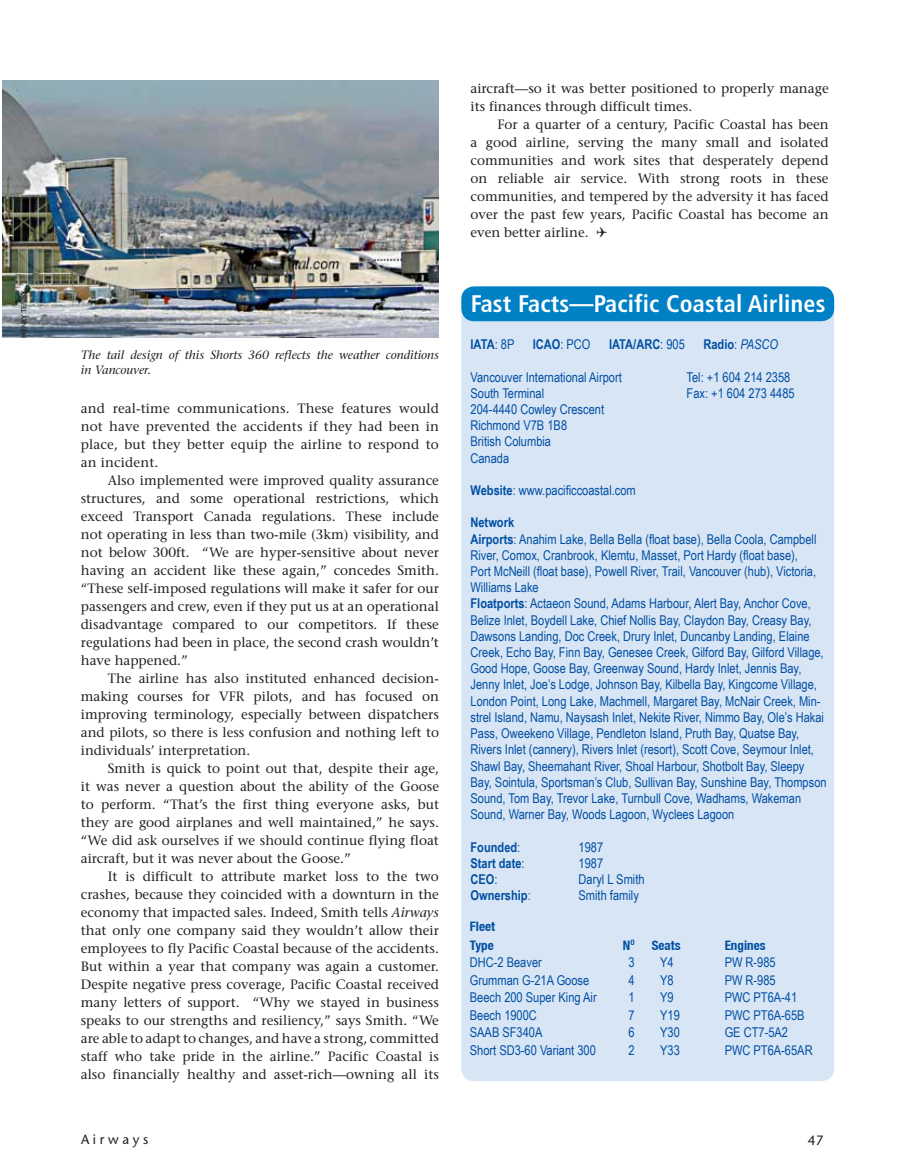
<style>
.page{position:relative;width:905px;height:1175px;background:#fff}
.page>*{position:absolute;margin:0;border:0;box-sizing:border-box;transform-origin:0 0}
.t1{font:700 condensed 24px "Frutiger";letter-spacing:.01em;color:#fff}
.t2{font:13.5px/18px "Stone Serif";color:#231f20;text-align:justify}
.t3{font:13.5px/16.2px "Arial Narrow";color:#004fa3}
.t4{font:700 13.5px "Arial Narrow";color:#004fa3}
.t5{font:13.5px "Stone Sans";letter-spacing:.27em;color:#231f20}
.t6{font:700 condensed 13.05px/18.5px "Helvetica Neue LT";color:#004fa3}
.t7{font:italic 12px/14.4px "Stone Serif";color:#231f20}
.t8{font:7.5px "Gill Sans";color:#231f20}
.s1{font-style:italic}
.s2{font-weight:400}
.s3{font-weight:400;font-style:italic}
.s4{font-weight:700}
</style>
<div class="page">
<div style="left:461px;top:286px;width:373px;height:795px;background:#d8e5f5;border-radius:13px"></div>
<div style="left:461px;top:286px;width:373px;height:35px;background:#0081c6;border-radius:13px"></div>
<img style="left:2px;top:81px;width:437px;height:256px">
<p class="t8" style="left:20px;top:337px;width:49px;rotate:-90deg">HENRY TENBY</p>
<p class="t7" style="left:81px;top:348px;width:359px">The tail design of this Shorts 360 reflects the weather conditions in Vancouver.</p>
<p class="t2" style="left:81px;top:399px;width:359px">and real-time communications. These features would not have prevented the accidents if they had been in place, but they better equip the airline to respond to an incident.</p>
<p class="t2" style="left:81px;top:471px;width:360px;text-indent:27px">Also implemented were improved quality assurance structures, and some operational restrictions, which exceed Transport Canada regulations. These include not operating in less than two-mile (3km) visibility, and not below 300ft. “We are hyper-sensitive about never having an accident like these again,” concedes Smith. “These self-imposed regulations will make it safer for our passengers and crew, even if they put us at an operational disadvantage compared to our competitors. If these regulations had been in place, the second crash wouldn’t have happened.”</p>
<p class="t2" style="left:81px;top:669px;width:359px;text-indent:27px">The airline has also instituted enhanced decision&shy;making courses for VFR pilots, and has focused on improving terminology, especially between dispatchers and pilots, so there is less confusion and nothing left to individuals’ interpretation.</p>
<p class="t2" style="left:81px;top:759px;width:360px;text-indent:27px">Smith is quick to point out that, despite their age, it was never a question about the ability of the Goose to perform. “That’s the first thing everyone asks, but they are good airplanes and well maintained,” he says. “We did ask ourselves if we should continue flying float aircraft, but it was never about the Goose.”</p>
<p class="t2" style="left:81px;top:867px;width:359px;text-indent:27px">It is difficult to attribute market loss to the two crashes, because they coincided with a downturn in the economy that impacted sales. Indeed, Smith tells <span class="s1">Airways </span>that only one company said they wouldn’t allow their employees to fly Pacific Coastal because of the accidents.<br>But within a year that company was again a customer.<br>Despite negative press coverage, Pacific Coastal received many letters of support. “Why we stayed in business speaks to our strengths and resiliency,” says Smith. “We are able to adapt to changes, and have a strong, committed staff who take pride in the airline.” Pacific Coastal is also financially healthy and asset-rich—owning all its</p>
<p class="t2" style="left:470px;top:79px;width:359px">aircraft—so it was better positioned to properly manage its finances through difficult times.</p>
<p class="t2" style="left:470px;top:115px;width:359px;text-indent:27px">For a quarter of a century, Pacific Coastal has been a good airline, serving the many small and isolated communities and work sites that desperately depend on reliable air service. With strong roots in these communities, and tempered by the adversity it has faced over the past few years, Pacific Coastal has become an even better airline. ✈</p>
<h1 class="t1" style="left:470px;top:290px;width:356px">Fast Facts—Pacific Coastal Airlines</h1>
<p class="t4" style="left:470px;top:334px;width:45px">IATA<span class="s2">: 8P</span></p>
<p class="t4" style="left:532px;top:334px;width:59px">ICAO<span class="s2">: PCO</span></p>
<p class="t4" style="left:609px;top:334px;width:77px">IATA/ARC<span class="s2">: 905</span></p>
<p class="t4" style="left:703px;top:334px;width:76px">Radio<span class="s2">:</span> <span class="s3">PASCO</span></p>
<p class="t3" style="left:470px;top:368px;width:153px">Vancouver International Airport</p>
<p class="t3" style="left:686px;top:368px;width:105px">Tel: +1 604 214 2358</p>
<p class="t3" style="left:470px;top:384px;width:75px">South Terminal</p>
<p class="t3" style="left:686px;top:384px;width:110px">Fax: +1 604 273 4485</p>
<p class="t3" style="left:470px;top:400px;width:135px">204-4440 Cowley Crescent<br>Richmond V7B 1B8<br>British Columbia<br>Canada</p>
<p class="t3" style="left:470px;top:481px;width:167px"><span class="s4">Website</span>: www.pacificcoastal.com</p>
<p class="t3" style="left:470px;top:514px;width:357px"><span class="s4">Network<br>Airports</span>: Anahim Lake, Bella Bella (float base), Bella Coola, Campbell River, Comox, Cranbrook, Klemtu, Masset, Port Hardy (float base),<br>Port McNeill (float base), Powell River, Trail, Vancouver (hub), Victoria, Williams Lake<br><span class="s4">Floatports</span>: Actaeon Sound, Adams Harbour, Alert Bay, Anchor Cove, Belize Inlet, Boydell Lake, Chief Nollis Bay, Claydon Bay, Creasy Bay, Dawsons Landing, Doc Creek, Drury Inlet, Duncanby Landing, Elaine Creek, Echo Bay, Finn Bay, Genesee Creek, Gilford Bay, Gilford Village, Good Hope, Goose Bay, Greenway Sound, Hardy Inlet, Jennis Bay, Jenny Inlet, Joe’s Lodge, Johnson Bay, Kilbella Bay, Kingcome Village, London Point, Long Lake, Machmell, Margaret Bay, McNair Creek, Min&shy;strel Island, Namu, Naysash Inlet, Nekite River, Nimmo Bay, Ole’s Hakai Pass, Oweekeno Village, Pendleton Island, Pruth Bay, Quatse Bay, Rivers Inlet (cannery), Rivers Inlet (resort), Scott Cove, Seymour Inlet, Shawl Bay, Sheemahant River, Shoal Harbour, Shotbolt Bay, Sleepy Bay, Sointula, Sportsman’s Club, Sullivan Bay, Sunshine Bay, Thompson Sound, Tom Bay, Trevor Lake, Turnbull Cove, Wadhams, Wakeman Sound, Warner Bay, Woods Lagoon, Wyclees Lagoon</p>
<p class="t4" style="left:470px;top:836px;width:51px">Founded<span class="s2">:</span></p>
<p class="t3" style="left:578px;top:838px;width:26px">1987</p>
<p class="t4" style="left:470px;top:852px;width:56px">Start date<span class="s2">:</span></p>
<p class="t3" style="left:578px;top:854px;width:26px">1987</p>
<p class="t4" style="left:470px;top:869px;width:29px">CEO<span class="s2">:</span></p>
<p class="t3" style="left:578px;top:870px;width:68px">Daryl L Smith</p>
<p class="t4" style="left:470px;top:885px;width:62px">Ownership<span class="s2">:</span></p>
<p class="t3" style="left:578px;top:886px;width:62px">Smith family</p>
<p class="t6" style="left:470px;top:917px;width:27px">Fleet<br>Type</p>
<p class="t6" style="left:623px;top:935px;width:13px">N<sup>O</sup></p>
<p class="t6" style="left:651px;top:935px;width:30px">Seats</p>
<p class="t6" style="left:724px;top:935px;width:42px">Engines</p>
<p class="t3" style="left:470px;top:954px;width:73px">DHC-2 Beaver</p>
<p class="t3" style="left:628px;top:954px;width:8px">3</p>
<p class="t3" style="left:660px;top:954px;width:15px">Y4</p>
<p class="t3" style="left:724px;top:954px;width:53px">PW R-985</p>
<p class="t3" style="left:470px;top:971px;width:121px">Grumman G-21A Goose</p>
<p class="t3" style="left:628px;top:971px;width:8px">4</p>
<p class="t3" style="left:660px;top:971px;width:15px">Y8</p>
<p class="t3" style="left:724px;top:971px;width:53px">PW R-985</p>
<p class="t3" style="left:470px;top:988px;width:128px">Beech 200 Super King Air</p>
<p class="t3" style="left:628px;top:988px;width:8px">1</p>
<p class="t3" style="left:660px;top:988px;width:15px">Y9</p>
<p class="t3" style="left:724px;top:988px;width:74px">PWC PT6A-41</p>
<p class="t3" style="left:470px;top:1006px;width:69px">Beech 1900C</p>
<p class="t3" style="left:628px;top:1006px;width:8px">7</p>
<p class="t3" style="left:660px;top:1006px;width:21px">Y19</p>
<p class="t3" style="left:724px;top:1006px;width:81px">PWC PT6A-65B</p>
<p class="t3" style="left:470px;top:1023px;width:74px">SAAB SF340A</p>
<p class="t3" style="left:628px;top:1023px;width:8px">6</p>
<p class="t3" style="left:660px;top:1023px;width:21px">Y30</p>
<p class="t3" style="left:724px;top:1023px;width:65px">GE CT7-5A2</p>
<p class="t3" style="left:470px;top:1041px;width:127px">Short SD3-60 Variant 300</p>
<p class="t3" style="left:628px;top:1041px;width:8px">2</p>
<p class="t3" style="left:660px;top:1041px;width:21px">Y33</p>
<p class="t3" style="left:724px;top:1041px;width:89px">PWC PT6A-65AR</p>
<p class="t5" style="left:81px;top:1131px;width:69px">Airways</p>
<p class="t5" style="left:808px;top:1131px;width:17px">47</p>
</div>
